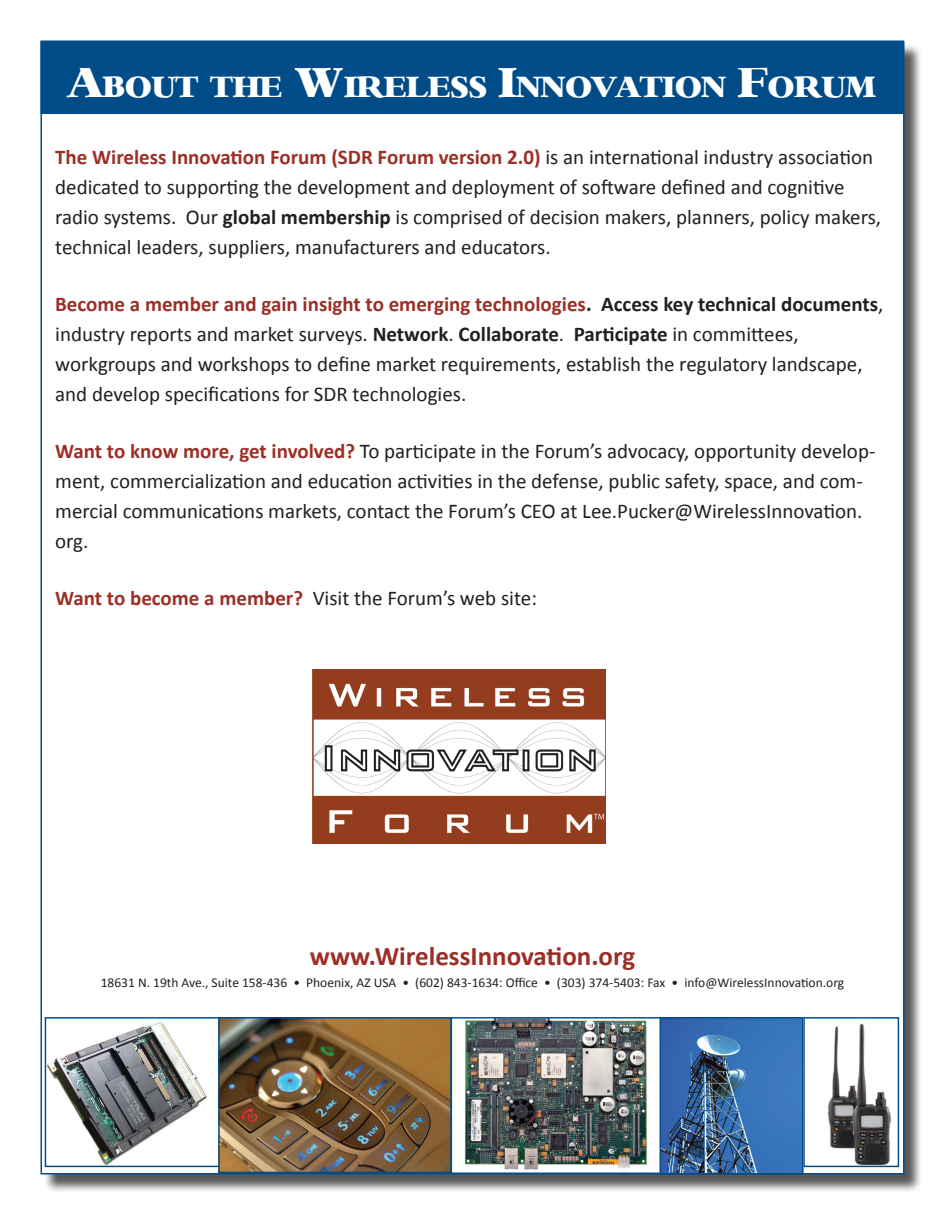
<style>
.page{position:relative;width:945px;height:1215px;background:#fff}
.page>*{position:absolute;margin:0;border:0;box-sizing:border-box;transform-origin:0 0}
.t1{font:28.8px "Heather";color:#fff}
.t2{font:700 27px "Calibri";color:#9b2f26}
.t3{font:21px/30px "Calibri";color:#231f20}
.t4{font:13.5px "Calibri";color:#231f20}
.s1{font-size:41.25px}
.s2{font-weight:700;color:#9b2f26}
.s3{font-weight:700}
</style>
<div class="page">
<div style="left:43px;top:43px;width:880px;height:1150px;background:#231f20;opacity:.75"></div>
<div style="left:41px;top:42px;width:863px;height:1132px;background:#fff"></div>
<img style="left:47px;top:1022px;width:160px;height:143px">
<div style="left:45px;top:1017px;width:175px;height:150px;border:1px solid #004c88"></div>
<img style="left:220px;top:1019px;width:440px;height:153px">
<div style="left:218px;top:1017px;width:234px;height:156px;border:1px solid #004c88"></div>
<div style="left:451px;top:1017px;width:212px;height:157px;border:1px solid #004c88"></div>
<img style="left:662px;top:1019px;width:140px;height:154px">
<div style="left:660px;top:1017px;width:144px;height:158px;border:1px solid #004c88"></div>
<img style="left:827px;top:1024px;width:64px;height:141px">
<div style="left:803px;top:1017px;width:96px;height:150px;border:1px solid #004c88"></div>
<div style="left:41px;top:41px;width:862px;height:72px;background:#004c88"></div>
<div style="left:40px;top:40px;width:864px;height:74px;border:1px solid #004c88"></div>
<img style="left:313px;top:669px;width:292px;height:174px">
<h1 class="t1" style="left:69px;top:69px;width:809px"><span class="s1">A</span>BOUT THE <span class="s1">W</span>IRELESS <span class="s1">I</span>NNOVATION <span class="s1">F</span>ORUM</h1>
<p class="t3" style="left:55px;top:141px;width:827px"><span class="s2">The Wireless Innovation Forum (SDR Forum version 2.0)</span> is an international industry association dedicated to supporting the development and deployment of software defined and cognitive radio systems. Our <span class="s3">global membership</span> is comprised of decision makers, planners, policy makers, technical leaders, suppliers, manufacturers and educators.</p>
<p class="t3" style="left:55px;top:288px;width:830px"><span class="s2">Become a member and gain insight to emerging technologies</span><span class="s3">. Access key technical documents</span>, industry reports and market surveys. <span class="s3">Network</span>. <span class="s3">Collaborate</span>. <span class="s3">Participate</span> in committees, workgroups and workshops to define market requirements, establish the regulatory landscape, and develop specifications for SDR technologies.</p>
<p class="t3" style="left:55px;top:435px;width:822px"><span class="s2">Want to know more, get involved?</span> To participate in the Forum’s advocacy, opportunity develop&shy;ment, commercialization and education activities in the defense, public safety, space, and com&shy;mercial communications markets, contact the Forum’s CEO at Lee.Pucker@WirelessInnovation. org.</p>
<p class="t3" style="left:55px;top:582px;width:483px"><span class="s2">Want to become a member?</span> Visit the Forum’s web site:</p>
<p class="t2" style="left:310px;top:939px;width:327px">www.WirelessInnovation.org</p>
<p class="t4" style="left:101px;top:975px;width:745px">18631 N. 19th Ave., Suite 158-436 • Phoenix, AZ USA • (602) 843-1634: Office • (303) 374-5403: Fax • info@WirelessInnovation.org</p>
</div>
